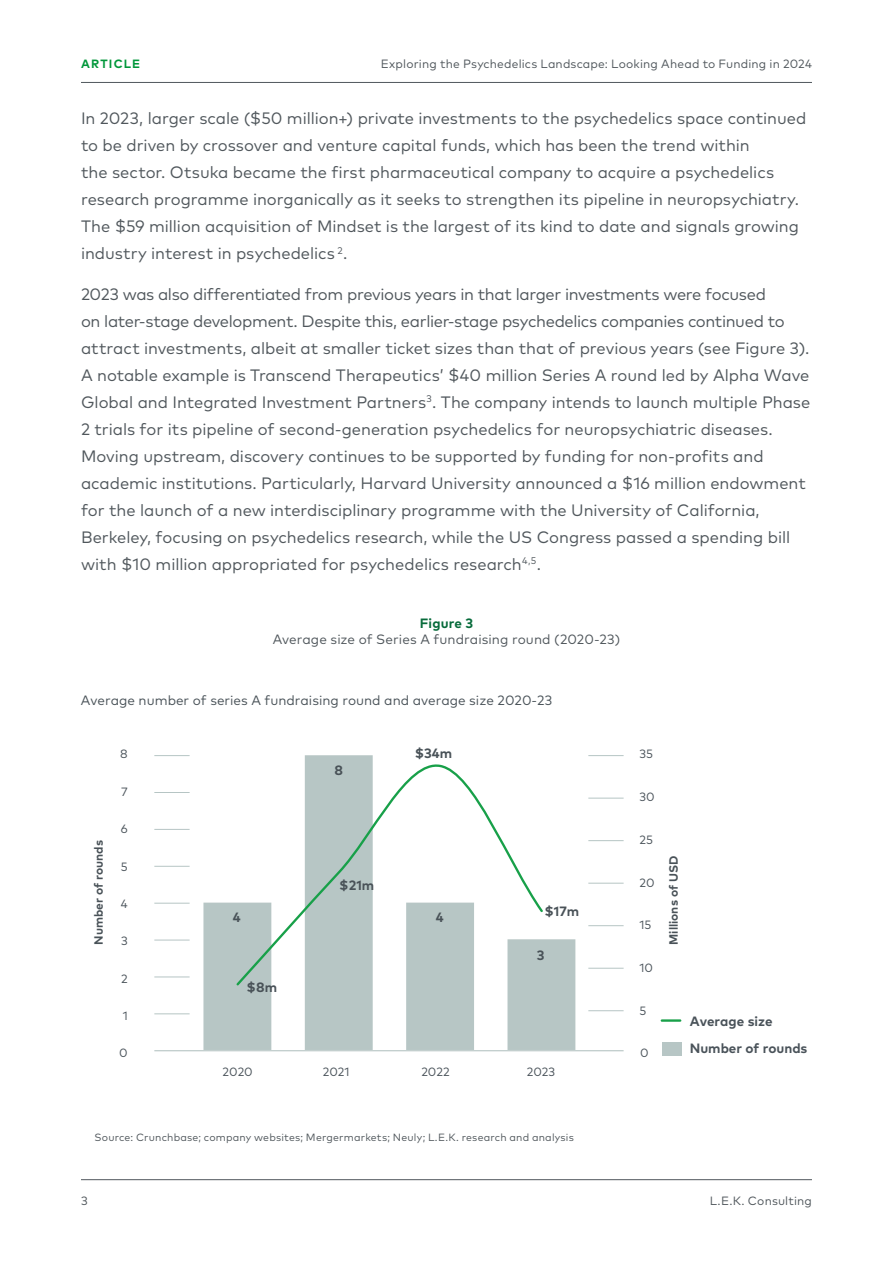
<style>
.page{position:relative;width:893px;height:1263px;background:#fff}
.page>*{position:absolute;margin:0;border:0;box-sizing:border-box;transform-origin:0 0}
.Body_Copy_11_18{font:16.5px/27px "Mark Pro";letter-spacing:-.005em;color:#50575c}
.t1{font:13.5px "Mark Pro";color:#495258}
.Figure_Title_Head{font:13.5px "Mark Pro";letter-spacing:.005em;color:#50575c}
.t2{font:700 13.5px/27.5px "Mark Pro";color:#4a535a}
.t3{font:700 13.5px "Mark Pro";color:#495258}
.Figure_Title{font:700 13.5px "Mark Pro";letter-spacing:.01em;color:#076b3b}
.t4{font:12px "Mark Pro";letter-spacing:.015em;color:#50575c}
.t5{font:12px "Mark Pro";color:#4a535a}
.t6{font:700 12px "Mark Pro";color:#495258}
.t7{font:700 12px "Mark Pro";letter-spacing:.095em;color:#00973a}
.Figure_Source_7_9{font:10.5px "Mark Pro";letter-spacing:.015em;color:#50575c}
</style>
<div class="page">
<hr style="left:81px;top:1179px;width:731px;height:1px;background:#50575c">
<hr style="left:81px;top:82px;width:731px;height:1px;background:#50575c">
<hr style="left:154px;top:1050px;width:470px;height:1px;background:#b6c5c4">
<hr style="left:154px;top:1013px;width:36px;height:1px;background:#b6c5c4">
<hr style="left:154px;top:977px;width:36px;height:1px;background:#b6c5c4">
<hr style="left:154px;top:940px;width:36px;height:1px;background:#b6c5c4">
<hr style="left:154px;top:903px;width:36px;height:1px;background:#b6c5c4">
<hr style="left:154px;top:866px;width:36px;height:1px;background:#b6c5c4">
<hr style="left:154px;top:829px;width:36px;height:1px;background:#b6c5c4">
<hr style="left:154px;top:792px;width:36px;height:1px;background:#b6c5c4">
<hr style="left:154px;top:755px;width:36px;height:1px;background:#b6c5c4">
<hr style="left:588px;top:1010px;width:36px;height:1px;background:#b6c5c4">
<hr style="left:588px;top:968px;width:36px;height:1px;background:#b6c5c4">
<hr style="left:588px;top:925px;width:36px;height:1px;background:#b6c5c4">
<hr style="left:588px;top:883px;width:36px;height:1px;background:#b6c5c4">
<hr style="left:588px;top:840px;width:36px;height:1px;background:#b6c5c4">
<hr style="left:588px;top:798px;width:36px;height:1px;background:#b6c5c4">
<hr style="left:588px;top:755px;width:36px;height:1px;background:#b6c5c4">
<svg style="left:203px;top:755px;width:372px;height:295px;fill:#b7c6c5"></svg>
<svg style="left:234px;top:759px;width:311px;height:229px"></svg>
<hr style="left:662px;top:1019px;width:18px;height:3px;background:#18a049">
<div style="left:662px;top:1042px;width:19px;height:14px;background:#b7c6c5"></div>
<p class="t7" style="left:81px;top:54px;width:61px">ARTICLE</p>
<p class="t4" style="left:381px;top:54px;width:433px">Exploring the Psychedelics Landscape: Looking Ahead to Funding in 2024</p>
<p class="Body_Copy_11_18" style="left:81px;top:103px;width:727px">In 2023, larger scale ($50 million+) private investments to the psychedelics space continued to be driven by crossover and venture capital funds, which has been the trend within<br>the sector. Otsuka became the first pharmaceutical company to acquire a psychedelics research programme inorganically as it seeks to strengthen its pipeline in neuropsychiatry.<br>The $59 million acquisition of Mindset is the largest of its kind to date and signals growing industry interest in psychedelics <sup>2</sup>.</p>
<p class="Body_Copy_11_18" style="left:81px;top:279px;width:731px">2023 was also differentiated from previous years in that larger investments were focused<br>on later-stage development. Despite this, earlier-stage psychedelics companies continued to attract investments, albeit at smaller ticket sizes than that of previous years (see Figure 3).<br>A notable example is Transcend Therapeutics’ $40 million Series A round led by Alpha Wave Global and Integrated Investment Partners<sup>3</sup>. The company intends to launch multiple Phase 2 trials for its pipeline of second-generation psychedelics for neuropsychiatric diseases.<br>Moving upstream, discovery continues to be supported by funding for non-profits and academic institutions. Particularly, Harvard University announced a $16 million endowment for the launch of a new interdisciplinary programme with the University of California, Berkeley, focusing on psychedelics research, while the US Congress passed a spending bill with $10 million appropriated for psychedelics research<sup>4,5</sup>.</p>
<p class="Figure_Title" style="left:420px;top:613px;width:55px">Figure 3</p>
<p class="Figure_Title_Head" style="left:273px;top:629px;width:349px">Average size of Series A fundraising round (2020-23)</p>
<p class="t1" style="left:81px;top:690px;width:473px">Average number of series A fundraising round and average size 2020-23</p>
<p class="t6" style="left:89px;top:945px;width:106px;rotate:-90deg">Number of rounds</p>
<p class="t5" style="left:120px;top:745px;width:9px">8</p>
<p class="t5" style="left:121px;top:782px;width:8px">7</p>
<p class="t5" style="left:121px;top:820px;width:8px">6</p>
<p class="t5" style="left:121px;top:857px;width:8px">5</p>
<p class="t5" style="left:121px;top:895px;width:8px">4</p>
<p class="t5" style="left:121px;top:932px;width:8px">3</p>
<p class="t5" style="left:121px;top:969px;width:8px">2</p>
<p class="t5" style="left:123px;top:1007px;width:7px">1</p>
<p class="t5" style="left:119px;top:1044px;width:10px">0</p>
<p class="t3" style="left:334px;top:760px;width:10px">8</p>
<p class="t3" style="left:339px;top:875px;width:36px">$21m</p>
<p class="t3" style="left:415px;top:743px;width:39px">$34m</p>
<p class="t3" style="left:233px;top:907px;width:9px">4</p>
<p class="t3" style="left:436px;top:907px;width:9px">4</p>
<p class="t3" style="left:247px;top:977px;width:32px">$8m</p>
<p class="t3" style="left:544px;top:901px;width:36px">$17m</p>
<p class="t3" style="left:537px;top:945px;width:9px">3</p>
<p class="t5" style="left:223px;top:1062px;width:32px">2020</p>
<p class="t5" style="left:323px;top:1062px;width:28px">2021</p>
<p class="t5" style="left:421px;top:1062px;width:30px">2022</p>
<p class="t5" style="left:527px;top:1062px;width:30px">2023</p>
<p class="Figure_Source_7_9" style="left:94px;top:1129px;width:481px">Source: Crunchbase; company websites; Mergermarkets; Neuly; L.E.K. research and analysis</p>
<p class="t5" style="left:639px;top:745px;width:15px">35</p>
<p class="t5" style="left:639px;top:788px;width:17px">30</p>
<p class="t5" style="left:639px;top:830px;width:15px">25</p>
<p class="t5" style="left:639px;top:873px;width:17px">20</p>
<p class="t5" style="left:639px;top:916px;width:13px">15</p>
<p class="t5" style="left:639px;top:959px;width:15px">10</p>
<p class="t5" style="left:639px;top:1001px;width:8px">5</p>
<p class="t5" style="left:640px;top:1044px;width:10px">0</p>
<p class="t6" style="left:664px;top:945px;width:90px;rotate:-90deg">Millions of USD</p>
<p class="t2" style="left:690px;top:1006px;width:119px">Average size<br>Number of rounds</p>
<p class="t4" style="left:81px;top:1192px;width:8px">3</p>
<p class="t4" style="left:710px;top:1192px;width:104px">L.E.K. Consulting</p>
</div>
